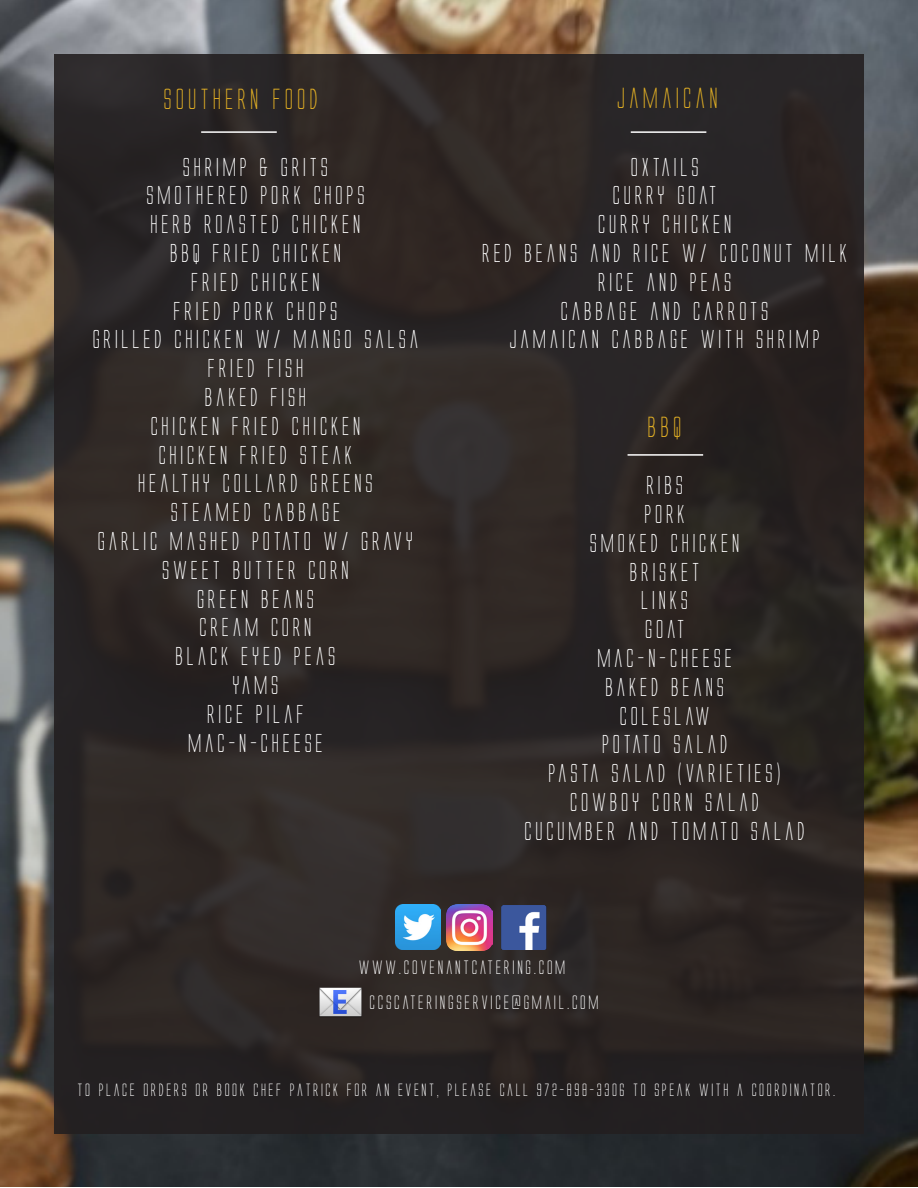
<style>
.page{position:relative;width:918px;height:1188px;background:#fff}
.page>*{position:absolute;margin:0;border:0;box-sizing:border-box;transform-origin:0 0}
.t1{font:27px "Alien League";color:#e0ae24}
.t2{font:24px/28.8px "Alien League";color:#fff;text-align:center}
.t3{font:18px "Alien League";color:#fff}
.t4{font:16.5px "Alien League";color:#fff}
</style>
<div class="page">
<img style="left:1px;top:0;width:917px;height:1186px">
<div style="left:54px;top:54px;width:810px;height:1080px;background:#2c2624"></div>
<hr style="left:628px;top:454px;width:75px;height:2px;background:#fff">
<img style="left:447px;top:905px;width:46px;height:45px">
<img style="left:501px;top:905px;width:46px;height:45px">
<img style="left:395px;top:905px;width:45px;height:45px">
<img style="left:319px;top:987px;width:43px;height:30px">
<hr style="left:631px;top:131px;width:75px;height:2px;background:#fff">
<hr style="left:201px;top:131px;width:76px;height:2px;background:#fff">
<p class="t1" style="left:162px;top:86px;width:160px">SOUTHERN FOOD</p>
<p class="t1" style="left:616px;top:84px;width:106px">JAMAICAN</p>
<p class="t2" style="left:92px;top:152px;width:331px">SHRIMP &amp; GRITS<br>SMOTHERED PORK CHOPS<br>HERB ROASTED CHICKEN<br>BBQ FRIED CHICKEN<br>FRIED CHICKEN<br>FRIED PORK CHOPS<br>GRILLED CHICKEN W/ MANGO SALSA<br>FRIED FISH<br>BAKED FISH<br>CHICKEN FRIED CHICKEN<br>CHICKEN FRIED STEAK<br>HEALTHY COLLARD GREENS<br>STEAMED CABBAGE<br>GARLIC MASHED POTATO W/ GRAVY<br>SWEET BUTTER CORN<br>GREEN BEANS<br>CREAM CORN<br>BLACK EYED PEAS<br>YAMS<br>RICE PILAF<br>MAC-N-CHEESE</p>
<p class="t2" style="left:481px;top:152px;width:370px">OXTAILS<br>CURRY GOAT<br>CURRY CHICKEN<br>RED BEANS AND RICE W/ COCONUT MILK<br>RICE AND PEAS<br>CABBAGE AND CARROTS<br>JAMAICAN CABBAGE WITH SHRIMP</p>
<p class="t1" style="left:647px;top:413px;width:39px">BBQ</p>
<p class="t2" style="left:524px;top:471px;width:286px">RIBS<br>PORK<br>SMOKED CHICKEN<br>BRISKET<br>LINKS<br>GOAT<br>MAC-N-CHEESE<br>BAKED BEANS<br>COLESLAW<br>POTATO SALAD<br>PASTA SALAD (VARIETIES)<br>COWBOY CORN SALAD<br>CUCUMBER AND TOMATO SALAD</p>
<p class="t3" style="left:358px;top:958px;width:211px">WWW.COVENANTCATERING.COM</p>
<p class="t3" style="left:369px;top:993px;width:233px">CCSCATERINGSERVICE@GMAIL.COM</p>
<p class="t4" style="left:77px;top:1081px;width:762px">TO PLACE ORDERS OR BOOK CHEF PATRICK FOR AN EVENT, PLEASE CALL 972-898-3306 TO SPEAK WITH A COORDINATOR.</p>
</div>
